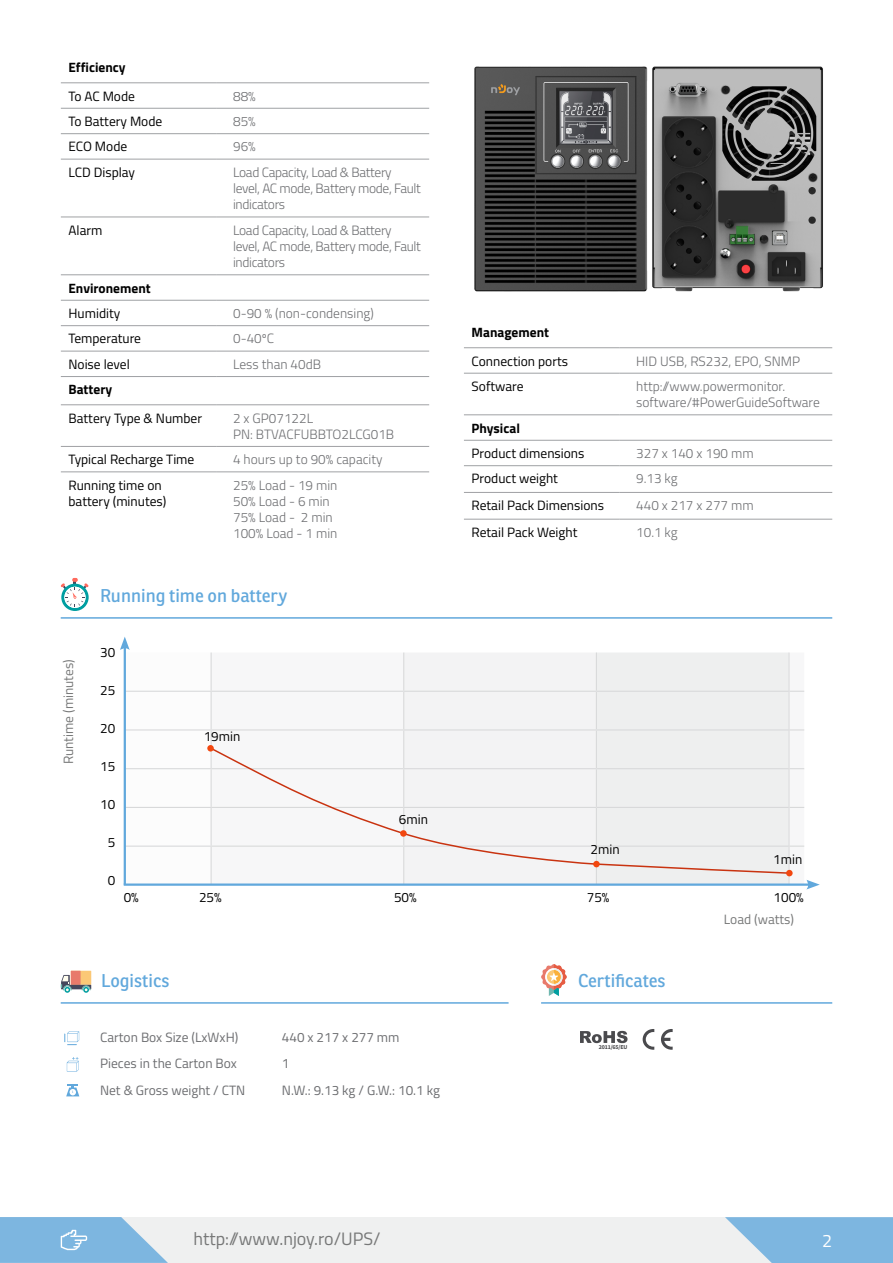
<style>
.page{position:relative;width:893px;height:1263px;background:#fff}
.page>*{position:absolute;margin:0;border:0;box-sizing:border-box;transform-origin:0 0}
.t1{font:18px "Ronnia";color:#61a8dc}
.t2{font:18px "Titillium";color:#777878}
.t3{font:18px "Titillium";color:#fff}
.t4{font:13.5px/16.2px "Titillium";color:#000}
.t5{font:300 13.5px/16.2px "Titillium";color:#6d6e71}
.t6{font:300 13.5px/16.2px "Titillium";letter-spacing:-.025em;color:#6d6e71}
.t7{font:13.5px "Titillium";color:#6d6e71}
.t8{font:700 13.5px "Titillium";color:#000}
.t9{font:13.5px "Titillium";color:#777878}
.t10{font:700 6px "Source Sans Pro";letter-spacing:-.025em;color:#4a4a4d}
</style>
<div class="page">
<div style="left:0;top:1217px;width:893px;height:46px;background:#eff0f0"></div>
<svg style="left:725px;top:1217px;width:168px;height:46px;background:#8dbee2"></svg>
<svg style="left:0;top:1217px;width:168px;height:46px;background:#8fbfe2"></svg>
<img style="left:474px;top:66px;width:174px;height:226px">
<img style="left:652px;top:66px;width:171px;height:226px">
<hr style="left:61px;top:617px;width:771px;height:2px;background:#61a8dc">
<hr style="left:211px;top:652px;width:1px;height:39px;background:#9fa1a4">
<hr style="left:403px;top:652px;width:1px;height:39px;background:#9fa1a4">
<hr style="left:211px;top:691px;width:193px;height:1px;background:#9fa1a4">
<hr style="left:211px;top:692px;width:1px;height:37px;background:#9fa1a4">
<hr style="left:403px;top:692px;width:1px;height:37px;background:#9fa1a4">
<hr style="left:211px;top:729px;width:193px;height:1px;background:#9fa1a4">
<hr style="left:211px;top:730px;width:1px;height:38px;background:#9fa1a4">
<hr style="left:403px;top:730px;width:1px;height:38px;background:#9fa1a4">
<hr style="left:211px;top:847px;width:1px;height:38px;background:#9fa1a4">
<hr style="left:403px;top:847px;width:1px;height:38px;background:#9fa1a4">
<svg style="left:211px;top:746px;width:193px;height:129px"></svg>
<div style="left:207px;top:745px;width:7px;height:6px;background:#f2470f;border-radius:50%"></div>
<div style="left:400px;top:830px;width:7px;height:7px;background:#f2470f;border-radius:50%"></div>
<svg style="left:120px;top:637px;width:91px;height:248px"></svg>
<hr style="left:124px;top:883px;width:686px;height:3px;background:#61a8dc">
<svg style="left:404px;top:652px;width:416px;height:237px"></svg>
<svg style="left:61px;top:578px;width:28px;height:33px"></svg>
<hr style="left:61px;top:274px;width:155px;height:1px;background:#9fa1a4">
<hr style="left:216px;top:274px;width:213px;height:1px;background:#9fa1a4">
<hr style="left:61px;top:217px;width:155px;height:1px;background:#9fa1a4">
<hr style="left:216px;top:217px;width:213px;height:1px;background:#9fa1a4">
<hr style="left:61px;top:376px;width:155px;height:1px;background:#9fa1a4">
<hr style="left:216px;top:376px;width:213px;height:1px;background:#9fa1a4">
<hr style="left:61px;top:159px;width:155px;height:1px;background:#9fa1a4">
<hr style="left:216px;top:159px;width:213px;height:1px;background:#9fa1a4">
<hr style="left:61px;top:404px;width:155px;height:1px;background:#9fa1a4">
<hr style="left:216px;top:404px;width:213px;height:1px;background:#9fa1a4">
<hr style="left:61px;top:446px;width:155px;height:1px;background:#9fa1a4">
<hr style="left:216px;top:446px;width:213px;height:1px;background:#9fa1a4">
<hr style="left:61px;top:471px;width:155px;height:1px;background:#9fa1a4">
<hr style="left:216px;top:471px;width:213px;height:1px;background:#9fa1a4">
<hr style="left:61px;top:300px;width:155px;height:1px;background:#9fa1a4">
<hr style="left:216px;top:300px;width:213px;height:1px;background:#9fa1a4">
<hr style="left:61px;top:325px;width:155px;height:1px;background:#9fa1a4">
<hr style="left:216px;top:325px;width:213px;height:1px;background:#9fa1a4">
<hr style="left:61px;top:351px;width:155px;height:1px;background:#9fa1a4">
<hr style="left:216px;top:351px;width:213px;height:1px;background:#9fa1a4">
<hr style="left:61px;top:82px;width:155px;height:1px;background:#9fa1a4">
<hr style="left:216px;top:82px;width:213px;height:1px;background:#9fa1a4">
<hr style="left:61px;top:108px;width:155px;height:1px;background:#9fa1a4">
<hr style="left:216px;top:108px;width:213px;height:1px;background:#9fa1a4">
<hr style="left:61px;top:133px;width:155px;height:1px;background:#9fa1a4">
<hr style="left:216px;top:133px;width:213px;height:1px;background:#9fa1a4">
<hr style="left:464px;top:465px;width:155px;height:1px;background:#9fa1a4">
<hr style="left:619px;top:465px;width:213px;height:1px;background:#9fa1a4">
<hr style="left:464px;top:492px;width:155px;height:1px;background:#9fa1a4">
<hr style="left:619px;top:492px;width:213px;height:1px;background:#9fa1a4">
<hr style="left:464px;top:519px;width:155px;height:1px;background:#9fa1a4">
<hr style="left:619px;top:519px;width:213px;height:1px;background:#9fa1a4">
<hr style="left:464px;top:414px;width:155px;height:1px;background:#9fa1a4">
<hr style="left:619px;top:414px;width:213px;height:1px;background:#9fa1a4">
<hr style="left:464px;top:347px;width:155px;height:1px;background:#9fa1a4">
<hr style="left:619px;top:347px;width:213px;height:1px;background:#9fa1a4">
<hr style="left:464px;top:373px;width:155px;height:1px;background:#9fa1a4">
<hr style="left:619px;top:373px;width:213px;height:1px;background:#9fa1a4">
<hr style="left:464px;top:440px;width:155px;height:1px;background:#9fa1a4">
<hr style="left:619px;top:440px;width:213px;height:1px;background:#9fa1a4">
<svg style="left:67px;top:1057px;width:12px;height:14px"></svg>
<svg style="left:66px;top:1084px;width:13px;height:12px"></svg>
<svg style="left:64px;top:1031px;width:15px;height:14px"></svg>
<hr style="left:61px;top:1002px;width:448px;height:2px;background:#61a8dc">
<hr style="left:541px;top:1002px;width:291px;height:2px;background:#61a8dc">
<div style="left:71px;top:971px;width:20px;height:14px;background:#fbc876"></div>
<div style="left:71px;top:971px;width:10px;height:14px;background:#e87a6b"></div>
<svg style="left:61px;top:975px;width:30px;height:18px"></svg>
<svg style="left:541px;top:964px;width:26px;height:32px"></svg>
<svg style="left:643px;top:1029px;width:11px;height:21px"></svg>
<svg style="left:661px;top:1029px;width:12px;height:21px"></svg>
<svg style="left:580px;top:1031px;width:47px;height:12px"></svg>
<p class="t8" style="left:68px;top:57px;width:59px">Efficiency</p>
<p class="t4" style="left:68px;top:87px;width:68px">To AC Mode</p>
<p class="t5" style="left:233px;top:87px;width:24px">88%</p>
<p class="t4" style="left:68px;top:113px;width:95px">To Battery Mode</p>
<p class="t5" style="left:233px;top:113px;width:24px">85%</p>
<p class="t4" style="left:68px;top:138px;width:60px">ECO Mode</p>
<p class="t5" style="left:233px;top:138px;width:24px">96%</p>
<p class="t4" style="left:68px;top:163px;width:68px">LCD Display</p>
<p class="t6" style="left:233px;top:163px;width:189px">Load Capacity, Load &amp; Battery level, AC mode, Battery mode, Fault indicators</p>
<p class="t4" style="left:68px;top:221px;width:35px">Alarm</p>
<p class="t6" style="left:233px;top:221px;width:189px">Load Capacity, Load &amp; Battery level, AC mode, Battery mode, Fault indicators</p>
<p class="t8" style="left:68px;top:278px;width:84px">Environement</p>
<p class="t4" style="left:68px;top:305px;width:53px">Humidity</p>
<p class="t5" style="left:233px;top:305px;width:142px">0-90 % (non-condensing)</p>
<p class="t4" style="left:68px;top:330px;width:74px">Temperature</p>
<p class="t5" style="left:233px;top:330px;width:43px">0-40ºC</p>
<p class="t4" style="left:68px;top:355px;width:63px">Noise level</p>
<p class="t5" style="left:233px;top:355px;width:89px">Less than 40dB</p>
<p class="t8" style="left:68px;top:379px;width:45px">Battery</p>
<p class="t4" style="left:68px;top:409px;width:135px">Battery Type &amp; Number</p>
<p class="t5" style="left:233px;top:409px;width:163px">2 x GP07122L<br>PN: BTVACFUBBTO2LCG01B</p>
<p class="t4" style="left:68px;top:451px;width:127px">Typical Recharge Time</p>
<p class="t5" style="left:233px;top:451px;width:151px">4 hours up to 90% capacity</p>
<p class="t4" style="left:68px;top:476px;width:99px">Running time on battery (minutes)</p>
<p class="t5" style="left:233px;top:476px;width:106px">25% Load - 19 min<br>50% Load - 6 min<br>75% Load - 2 min<br>100% Load - 1 min</p>
<p class="t9" style="left:58px;top:764px;width:106px;rotate:-90deg">Runtime (minutes)</p>
<h1 class="t1" style="left:100px;top:584px;width:189px">Running time on battery</h1>
<p class="t4" style="left:100px;top:643px;width:17px">30</p>
<p class="t4" style="left:100px;top:681px;width:17px">25</p>
<p class="t4" style="left:100px;top:719px;width:17px">20</p>
<p class="t4" style="left:100px;top:757px;width:17px">15</p>
<p class="t4" style="left:100px;top:795px;width:17px">10</p>
<p class="t4" style="left:108px;top:833px;width:9px">5</p>
<p class="t4" style="left:108px;top:871px;width:9px">0</p>
<p class="t4" style="left:204px;top:728px;width:38px">19min</p>
<p class="t4" style="left:399px;top:811px;width:31px">6min</p>
<p class="t8" style="left:472px;top:322px;width:79px">Management</p>
<p class="t4" style="left:472px;top:352px;width:98px">Connection ports</p>
<p class="t5" style="left:636px;top:352px;width:165px">HID USB, RS232, EPO, SNMP</p>
<p class="t4" style="left:472px;top:377px;width:53px">Software</p>
<p class="t5" style="left:636px;top:377px;width:185px">http://www.powermonitor. software/#PowerGuideSoftware</p>
<p class="t8" style="left:472px;top:418px;width:50px">Physical</p>
<p class="t4" style="left:472px;top:445px;width:114px">Product dimensions</p>
<p class="t5" style="left:636px;top:445px;width:119px">327 x 140 x 190 mm</p>
<p class="t4" style="left:472px;top:470px;width:88px">Product weight</p>
<p class="t5" style="left:636px;top:470px;width:43px">9.13 kg</p>
<p class="t4" style="left:472px;top:497px;width:134px">Retail Pack Dimensions</p>
<p class="t5" style="left:636px;top:497px;width:119px">440 x 217 x 277 mm</p>
<p class="t4" style="left:472px;top:523px;width:107px">Retail Pack Weight</p>
<p class="t5" style="left:636px;top:523px;width:43px">10.1 kg</p>
<p class="t4" style="left:591px;top:841px;width:31px">2min</p>
<p class="t4" style="left:773px;top:850px;width:31px">1min</p>
<p class="t4" style="left:124px;top:888px;width:17px">0%</p>
<p class="t4" style="left:199px;top:888px;width:24px">25%</p>
<p class="t4" style="left:394px;top:888px;width:24px">50%</p>
<p class="t4" style="left:587px;top:888px;width:24px">75%</p>
<p class="t4" style="left:774px;top:888px;width:32px">100%</p>
<p class="t9" style="left:724px;top:909px;width:72px">Load (watts)</p>
<h1 class="t1" style="left:101px;top:969px;width:70px">Logistics</h1>
<h1 class="t1" style="left:578px;top:969px;width:89px">Certificates</h1>
<p class="t7" style="left:100px;top:1027px;width:140px">Carton Box Size (LxWxH)</p>
<p class="t7" style="left:282px;top:1027px;width:119px">440 x 217 x 277 mm</p>
<p class="t10" style="left:599px;top:1043px;width:30px">2011/65/EU</p>
<p class="t7" style="left:100px;top:1054px;width:138px">Pieces in the Carton Box</p>
<p class="t7" style="left:282px;top:1054px;width:9px">1</p>
<p class="t7" style="left:100px;top:1080px;width:147px">Net &amp; Gross weight / CTN</p>
<p class="t7" style="left:282px;top:1080px;width:160px">N.W.: 9.13 kg / G.W.: 10.1 kg</p>
<h1 class="t2" style="left:193px;top:1225px;width:189px">http://www.njoy.ro/UPS/</h1>
<h1 class="t3" style="left:822px;top:1227px;width:12px">2</h1>
</div>
